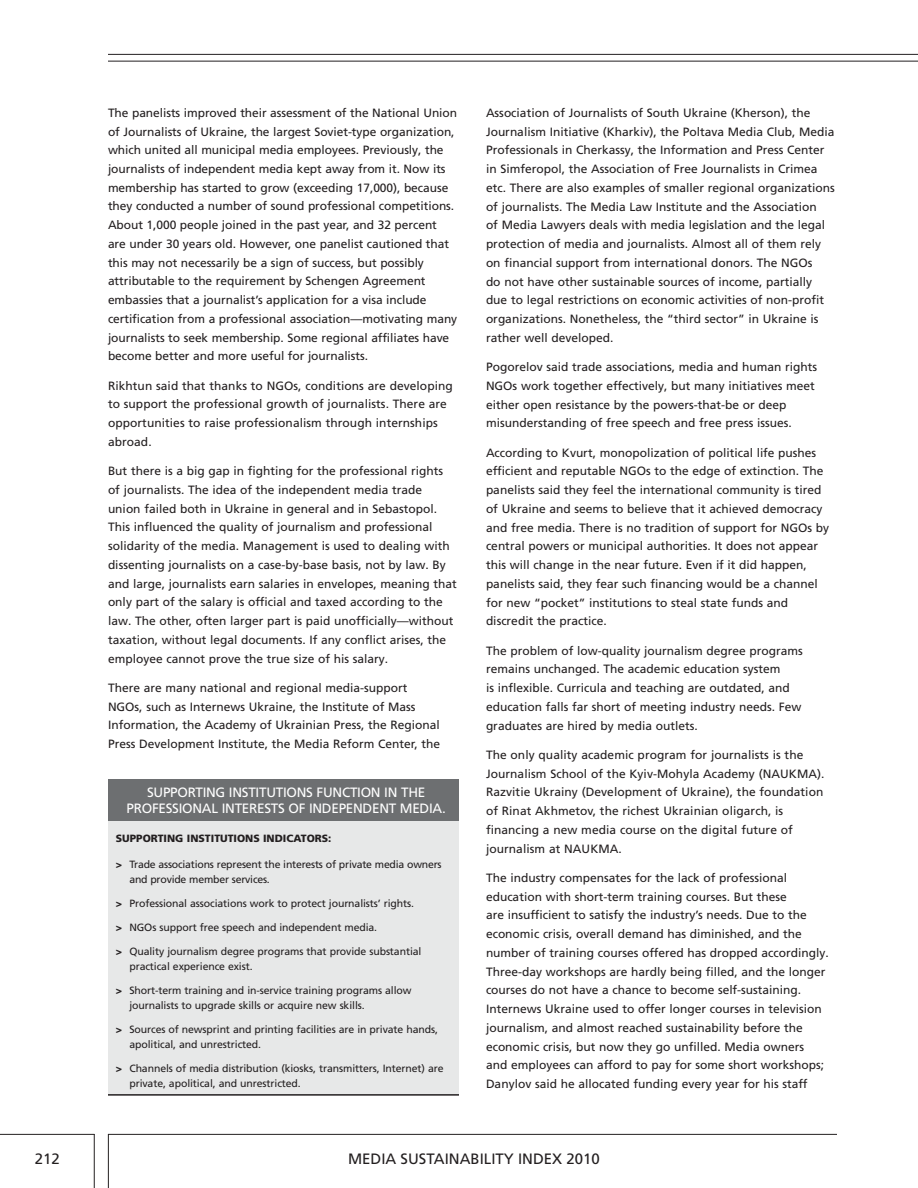
<style>
.page{position:relative;width:918px;height:1188px;background:#fff}
.page>*{position:absolute;margin:0;border:0;box-sizing:border-box;transform-origin:0 0}
.t1{font:15px "Frutiger LT Pro";color:#231f20}
.t2{font:13.5px "Frutiger LT Pro";color:#fff}
.t3{font:12px/18.8px "Frutiger LT Pro";color:#231f20}
.t4{font:10.5px/15px "Frutiger LT Pro";letter-spacing:-.01em;color:#231f20}
.t5{font:900 10.5px "Frutiger";color:#231f20}
.s1{font-family:"Frutiger";font-weight:900}
</style>
<div class="page">
<hr style="left:108px;top:1134px;width:729px;height:1px;background:#231f20">
<hr style="left:0;top:1134px;width:94px;height:1px;background:#231f20">
<hr style="left:94px;top:1134px;width:1px;height:54px;background:#231f20">
<hr style="left:108px;top:1134px;width:1px;height:54px;background:#231f20">
<hr style="left:108px;top:61px;width:810px;height:1px;background:#231f20">
<hr style="left:108px;top:54px;width:810px;height:1px;background:#231f20">
<div style="left:108px;top:813px;width:351px;height:282px;background:#e7e8e8"></div>
<div style="left:108px;top:779px;width:351px;height:42px;background:#6d6f71"></div>
<hr style="left:108px;top:1094px;width:351px;height:2px;background:#231f20">
<p class="t3" style="left:108px;top:103px;width:351px">The panelists improved their assessment of the National Union of Journalists of Ukraine, the largest Soviet-type organization, which united all municipal media employees. Previously, the journalists of independent media kept away from it. Now its membership has started to grow (exceeding 17,000), because they conducted a number of sound professional competitions.<br>About 1,000 people joined in the past year, and 32 percent are under 30 years old. However, one panelist cautioned that this may not necessarily be a sign of success, but possibly attributable to the requirement by Schengen Agreement embassies that a journalist’s application for a visa include certification from a professional association—motivating many journalists to seek membership. Some regional affiliates have become better and more useful for journalists.</p>
<p class="t3" style="left:108px;top:376px;width:346px">Rikhtun said that thanks to NGOs, conditions are developing to support the professional growth of journalists. There are opportunities to raise professionalism through internships abroad.</p>
<p class="t3" style="left:108px;top:462px;width:350px">But there is a big gap in fighting for the professional rights of journalists. The idea of the independent media trade union failed both in Ukraine in general and in Sebastopol.<br>This influenced the quality of journalism and professional solidarity of the media. Management is used to dealing with dissenting journalists on a case-by-base basis, not by law. By and large, journalists earn salaries in envelopes, meaning that only part of the salary is official and taxed according to the law. The other, often larger part is paid unofficially—without taxation, without legal documents. If any conflict arises, the employee cannot prove the true size of his salary.</p>
<p class="t3" style="left:108px;top:678px;width:334px">There are many national and regional media-support NGOs, such as Internews Ukraine, the Institute of Mass Information, the Academy of Ukrainian Press, the Regional Press Development Institute, the Media Reform Center, the</p>
<p class="t2" style="left:147px;top:784px;width:16px">Supporting</p>
<p class="t2" style="left:229px;top:784px;width:8px">institutions</p>
<p class="t2" style="left:317px;top:784px;width:9px">function</p>
<p class="t2" style="left:384px;top:784px;width:26px">in the</p>
<p class="t2" style="left:127px;top:801px;width:9px">professional</p>
<p class="t2" style="left:222px;top:801px;width:8px">interests</p>
<p class="t2" style="left:288px;top:801px;width:30px">of independent</p>
<p class="t2" style="left:400px;top:801px;width:10px">media</p>
<p class="t2" style="left:442px;top:801px;width:5px">.</p>
<p class="t5" style="left:116px;top:832px;width:217px">SUPPORTING INSTITUTIONS INDICATORS:</p>
<p class="t4" style="left:129px;top:857px;width:314px;text-indent:-14px"><span class="s1">&gt;</span> Trade associations represent the interests of private media owners and provide member services.</p>
<p class="t4" style="left:116px;top:896px;width:300px"><span class="s1">&gt;</span> Professional associations work to protect journalists’ rights.</p>
<p class="t4" style="left:116px;top:920px;width:263px"><span class="s1">&gt;</span> NGOs support free speech and independent media.</p>
<p class="t4" style="left:129px;top:944px;width:294px;text-indent:-14px"><span class="s1">&gt;</span> Quality journalism degree programs that provide substantial practical experience exist.</p>
<p class="t4" style="left:129px;top:983px;width:284px;text-indent:-14px"><span class="s1">&gt;</span> Short-term training and in-service training programs allow journalists to upgrade skills or acquire new skills.</p>
<p class="t4" style="left:129px;top:1022px;width:310px;text-indent:-14px"><span class="s1">&gt;</span> Sources of newsprint and printing facilities are in private hands, apolitical, and unrestricted.</p>
<p class="t4" style="left:129px;top:1061px;width:316px;text-indent:-14px"><span class="s1">&gt;</span> Channels of media distribution (kiosks, transmitters, Internet) are private, apolitical, and unrestricted.</p>
<p class="t3" style="left:486px;top:104px;width:350px">Association of Journalists of South Ukraine (Kherson), the Journalism Initiative (Kharkiv), the Poltava Media Club, Media Professionals in Cherkassy, the Information and Press Center in Simferopol, the Association of Free Journalists in Crimea etc. There are also examples of smaller regional organizations of journalists. The Media Law Institute and the Association<br>of Media Lawyers deals with media legislation and the legal protection of media and journalists. Almost all of them rely on financial support from international donors. The NGOs<br>do not have other sustainable sources of income, partially due to legal restrictions on economic activities of non-profit organizations. Nonetheless, the “third sector” in Ukraine is rather well developed.</p>
<p class="t3" style="left:486px;top:358px;width:333px">Pogorelov said trade associations, media and human rights NGOs work together effectively, but many initiatives meet either open resistance by the powers-that-be or deep misunderstanding of free speech and free press issues.</p>
<p class="t3" style="left:486px;top:443px;width:345px">According to Kvurt, monopolization of political life pushes efficient and reputable NGOs to the edge of extinction. The panelists said they feel the international community is tired of Ukraine and seems to believe that it achieved democracy and free media. There is no tradition of support for NGOs by central powers or municipal authorities. It does not appear this will change in the near future. Even if it did happen, panelists said, they fear such financing would be a channel for new “pocket” institutions to steal state funds and discredit the practice.</p>
<p class="t3" style="left:486px;top:641px;width:318px">The problem of low-quality journalism degree programs remains unchanged. The academic education system<br>is inflexible. Curricula and teaching are outdated, and education falls far short of meeting industry needs. Few graduates are hired by media outlets.</p>
<p class="t3" style="left:486px;top:745px;width:340px">The only quality academic program for journalists is the Journalism School of the Kyiv-Mohyla Academy (NAUKMA).<br>Razvitie Ukrainy (Development of Ukraine), the foundation of Rinat Akhmetov, the richest Ukrainian oligarch, is financing a new media course on the digital future of journalism at NAUKMA.</p>
<p class="t3" style="left:486px;top:868px;width:344px">The industry compensates for the lack of professional education with short-term training courses. But these<br>are insufficient to satisfy the industry’s needs. Due to the economic crisis, overall demand has diminished, and the number of training courses offered has dropped accordingly.<br>Three-day workshops are hardly being filled, and the longer courses do not have a chance to become self-sustaining.<br>Internews Ukraine used to offer longer courses in television journalism, and almost reached sustainability before the economic crisis, but now they go unfilled. Media owners<br>and employees can afford to pay for some short workshops; Danylov said he allocated funding every year for his staff</p>
<p class="t1" style="left:35px;top:1150px;width:27px">212</p>
<p class="t1" style="left:348px;top:1150px;width:253px">MEDIA SUSTAINABILITY INDEX 2010</p>
</div>
